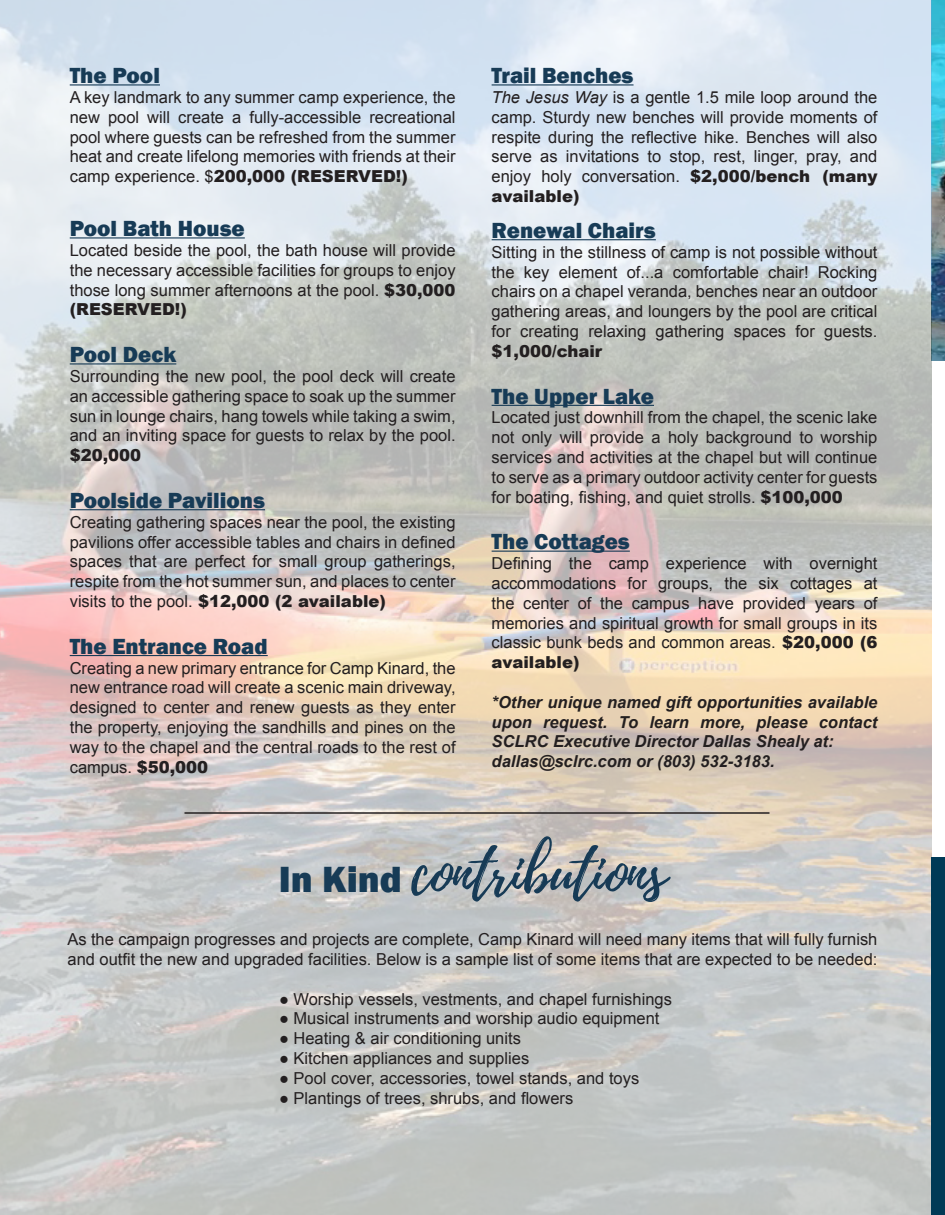
<style>
.page{position:relative;width:945px;height:1215px;background:#fff}
.page>*{position:absolute;margin:0;border:0;box-sizing:border-box;transform-origin:0 0}
.t1{font:60px "Playlist Script";color:#173b56}
.t2{font:800 22.5px "Franklin Gothic";color:#173b56}
.t3{font:16.5px/19.8px "Arial";color:#231f20;text-align:justify}
.t4{font:italic 700 16.5px/19.8px "Arial";color:#231f20;text-align:justify}
.s1{font-weight:900}
.s2{font-style:italic}
.s3{font-family:"Franklin Gothic";font-weight:800;font-size:37.5px}
</style>
<div class="page">
<img style="left:932px;top:1px;width:13px;height:360px">
<img style="left:0;top:0;width:932px;height:1215px">
<div style="left:932px;top:858px;width:13px;height:357px;background:#003a56"></div>
<hr style="left:70px;top:84px;width:90px;height:2px;background:#173b56">
<hr style="left:70px;top:237px;width:175px;height:2px;background:#173b56">
<hr style="left:70px;top:363px;width:106px;height:2px;background:#173b56">
<hr style="left:70px;top:509px;width:195px;height:1px;background:#173b56">
<hr style="left:70px;top:655px;width:198px;height:1px;background:#173b56">
<hr style="left:492px;top:84px;width:142px;height:2px;background:#173b56">
<hr style="left:492px;top:239px;width:164px;height:1px;background:#173b56">
<hr style="left:492px;top:405px;width:162px;height:1px;background:#173b56">
<hr style="left:492px;top:551px;width:138px;height:1px;background:#173b56">
<hr style="left:184px;top:812px;width:586px;height:2px;background:#231f20">
<p class="t2" style="left:70px;top:61px;width:92px">The Pool</p>
<p class="t3" style="left:70px;top:88px;width:387px">A key landmark to any summer camp experience, the new pool will create a fully-accessible recreational pool where guests can be refreshed from the summer heat and create lifelong memories with friends at their camp experience. $<span class="s1">200,000 (RESERVED!)</span></p>
<p class="t2" style="left:70px;top:214px;width:177px">Pool Bath House</p>
<p class="t3" style="left:70px;top:241px;width:387px">Located beside the pool, the bath house will provide the necessary accessible facilities for groups to enjoy those long summer afternoons at the pool. <span class="s1">$30,000 (RESERVED!)</span></p>
<p class="t2" style="left:70px;top:340px;width:108px">Pool Deck</p>
<p class="t3" style="left:70px;top:367px;width:387px">Surrounding the new pool, the pool deck will create an accessible gathering space to soak up the summer sun in lounge chairs, hang towels while taking a swim, and an inviting space for guests to relax by the pool. <span class="s1">$20,000</span></p>
<p class="t2" style="left:70px;top:486px;width:197px">Poolside Pavilions</p>
<p class="t3" style="left:70px;top:512px;width:387px">Creating gathering spaces near the pool, the existing pavilions offer accessible tables and chairs in defined spaces that are perfect for small group gatherings, respite from the hot summer sun, and places to center visits to the pool. <span class="s1">$12,000 (2 available)</span></p>
<p class="t2" style="left:70px;top:632px;width:199px">The Entrance Road</p>
<p class="t3" style="left:70px;top:658px;width:387px">Creating a new primary entrance for Camp Kinard, the new entrance road will create a scenic main driveway, designed to center and renew guests as they enter the property, enjoying the sandhills and pines on the way to the chapel and the central roads to the rest of campus. <span class="s1">$50,000</span></p>
<p class="t2" style="left:492px;top:61px;width:143px">Trail Benches</p>
<p class="t3" style="left:492px;top:88px;width:387px"><span class="s2">The Jesus Way</span> is a gentle 1.5 mile loop around the camp. Sturdy new benches will provide moments of respite during the reflective hike. Benches will also serve as invitations to stop, rest, linger, pray, and enjoy holy conversation. <span class="s1">$2,000/bench (many available)</span></p>
<p class="t2" style="left:492px;top:216px;width:166px">Renewal Chairs</p>
<p class="t3" style="left:492px;top:242px;width:387px">Sitting in the stillness of camp is not possible without the key element of...a comfortable chair! Rocking chairs on a chapel veranda, benches near an outdoor gathering areas, and loungers by the pool are critical for creating relaxing gathering spaces for guests. <span class="s1">$1,000/chair</span></p>
<p class="t2" style="left:492px;top:382px;width:164px">The Upper Lake</p>
<p class="t3" style="left:492px;top:408px;width:387px">Located just downhill from the chapel, the scenic lake not only will provide a holy background to worship services and activities at the chapel but will continue to serve as a primary outdoor activity center for guests for boating, fishing, and quiet strolls. <span class="s1">$100,000</span></p>
<p class="t2" style="left:492px;top:527px;width:140px">The Cottages</p>
<p class="t3" style="left:492px;top:554px;width:387px">Defining the camp experience with overnight accommodations for groups, the six cottages at the center of the campus have provided years of memories and spiritual growth for small groups in its classic bunk beds and common areas. <span class="s1">$20,000 (6 available)</span></p>
<p class="t4" style="left:492px;top:693px;width:387px">*Other unique named gift opportunities available upon request. To learn more, please contact SCLRC Executive Director Dallas Shealy at:</p>
<p class="t4" style="left:492px;top:752px;width:284px">dallas@sclrc.com or (803) 532-3183.</p>
<p class="t1" style="left:279px;top:830px;width:389px"><span class="s3">In Kind</span> contributions</p>
<p class="t3" style="left:68px;top:930px;width:811px">As the campaign progresses and projects are complete, Camp Kinard will need many items that will fully furnish and outfit the new and upgraded facilities. Below is a sample list of some items that are expected to be needed:</p>
<p class="t3" style="left:279px;top:989px;width:394px">● Worship vessels, vestments, and chapel furnishings</p>
<p class="t3" style="left:279px;top:1009px;width:382px">● Musical instruments and worship audio equipment</p>
<p class="t3" style="left:279px;top:1029px;width:243px">● Heating &amp; air conditioning units</p>
<p class="t3" style="left:279px;top:1048px;width:252px">● Kitchen appliances and supplies</p>
<p class="t3" style="left:279px;top:1068px;width:362px">● Pool cover, accessories, towel stands, and toys</p>
<p class="t3" style="left:279px;top:1088px;width:296px">● Plantings of trees, shrubs, and flowers</p>
</div>
